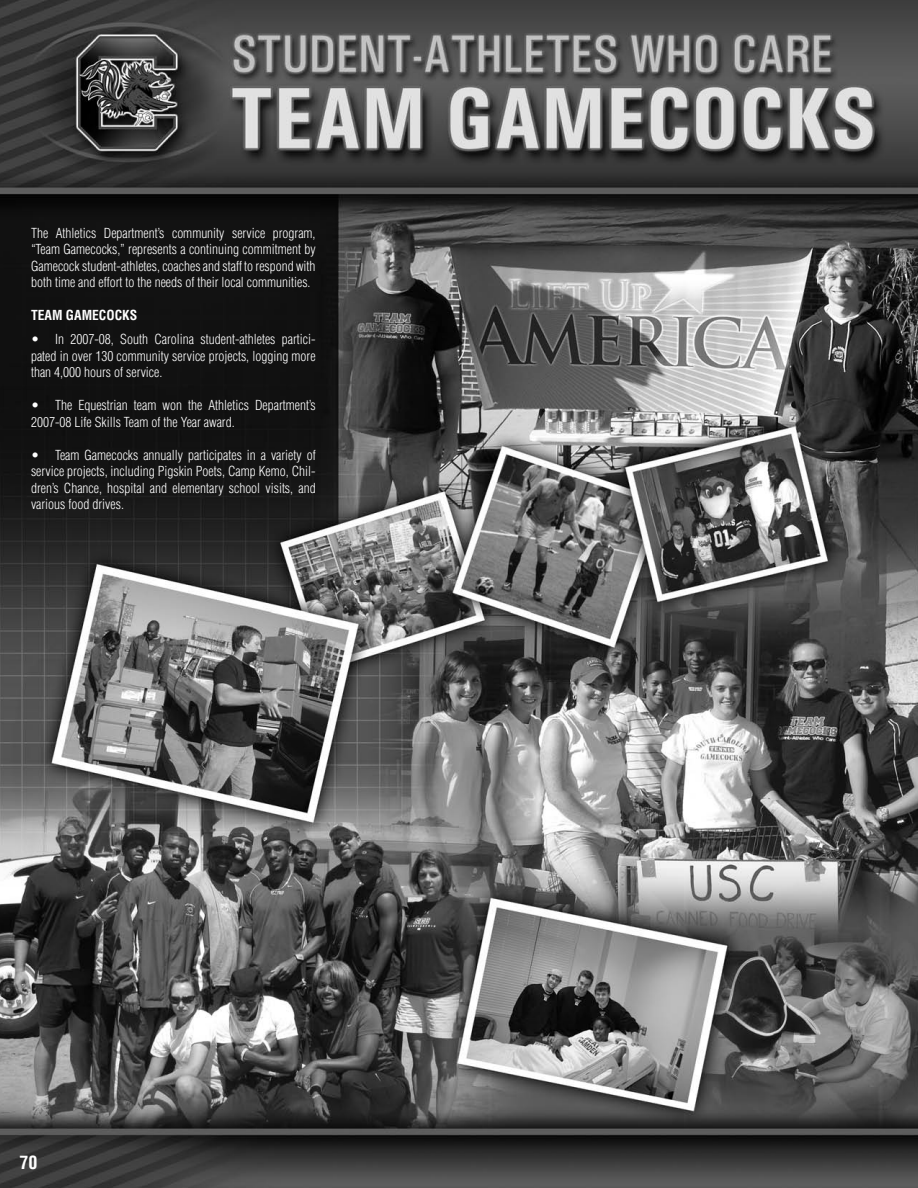
<style>
.page{position:relative;width:918px;height:1188px;background:#fff}
.page>*{position:absolute;margin:0;border:0;box-sizing:border-box;transform-origin:0 0}
.t1{font:700 condensed 18px "Helvetica";color:#fff}
.t2{font:300 condensed 13.5px/16.5px "Helvetica";color:#fff;text-align:justify}
.t3{font:700 condensed 13.5px "Helvetica";color:#fff}
</style>
<div class="page">
<img style="left:0;top:0;width:918px;height:1188px">
<p class="t2" style="left:31px;top:224px;width:286px">The Athletics Department’s community service program, “Team Gamecocks,” represents a continuing commitment by Gamecock student-athletes, coaches and staff to respond with both time and effort to the needs of their local communities.</p>
<p class="t3" style="left:31px;top:307px;width:60px">TEAM GAMECOCKS</p>
<p class="t2" style="left:31px;top:331px;width:286px">• In 2007-08, South Carolina student-athletes partici&shy;pated in over 130 community service projects, logging more than 4,000 hours of service.</p>
<p class="t2" style="left:31px;top:397px;width:286px">• The Equestrian team won the Athletics Department’s<br>2007-08 Life Skills Team of the Year award.</p>
<p class="t2" style="left:31px;top:446px;width:286px">• Team Gamecocks annually participates in a variety of service projects, including Pigskin Poets, Camp Kemo, Chil&shy;dren’s Chance, hospital and elementary school visits, and various food drives.</p>
<h1 class="t1" style="left:19px;top:1151px;width:19px">70</h1>
</div>
